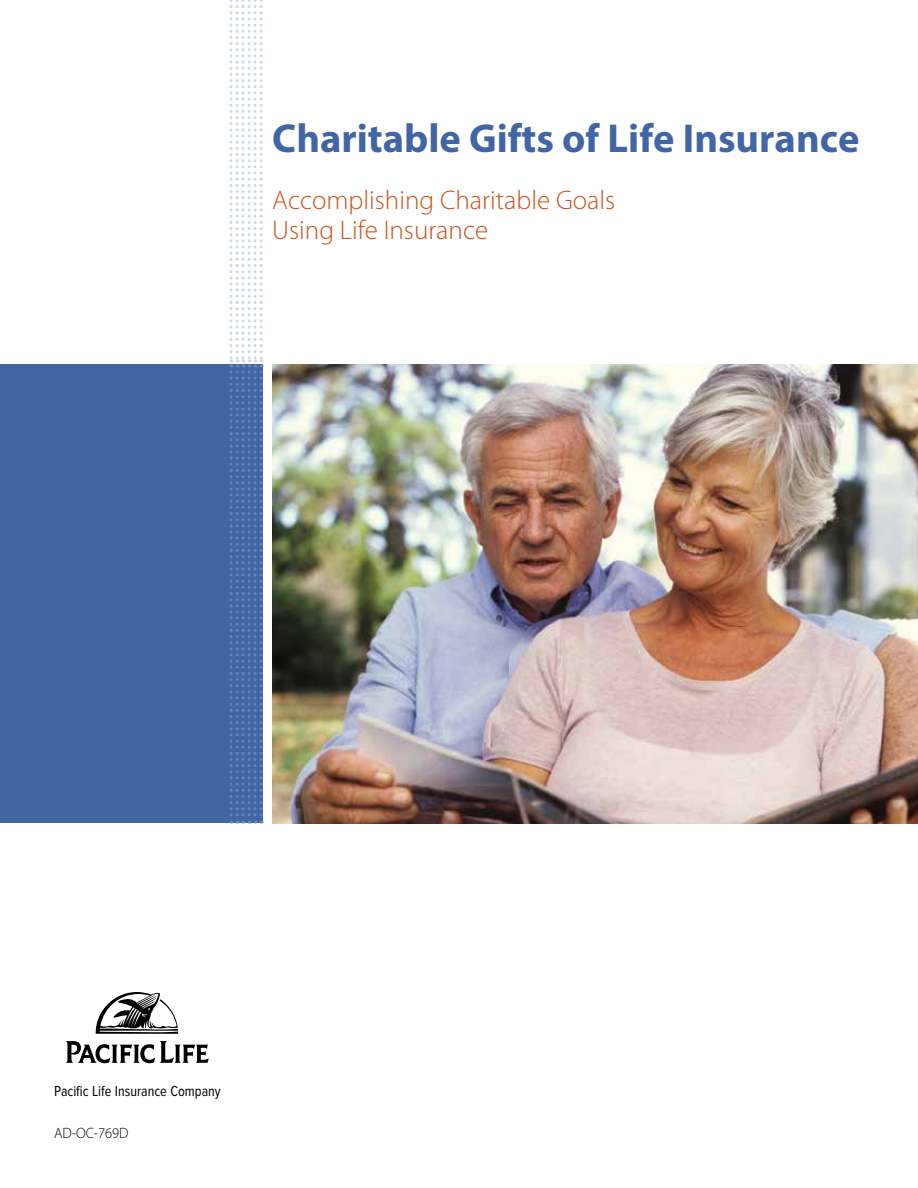
<style>
.page{position:relative;width:918px;height:1188px;background:#fff}
.page>*{position:absolute;margin:0;border:0;box-sizing:border-box;transform-origin:0 0}
.t1{font:700 40.5px "Myriad Pro";color:#4165a5}
.t2{font:300 27px/30px "Myriad Pro";color:#c9551d}
.t3{font:15px "Proxima Nova Cond";color:#000;scale:.96 1}
.t4{font:300 15px "Myriad Pro";color:#000;scale:.96 1}
</style>
<div class="page">
<img style="left:272px;top:364px;width:646px;height:459px">
<div style="left:0;top:364px;width:263px;height:459px;background:#4165a5"></div>
<svg style="left:230px;top:0;width:33px;height:823px"></svg>
<svg style="left:66px;top:1041px;width:143px;height:22px"></svg>
<svg style="left:96px;top:992px;width:82px;height:42px"></svg>
<h1 class="t1" style="left:272px;top:112px;width:589px">Charitable Gifts of Life Insurance</h1>
<p class="t2" style="left:272px;top:185px;width:345px">Accomplishing Charitable Goals<br>Using Life Insurance</p>
<p class="t3" style="left:54px;top:1083px;width:175px">Pacific Life Insurance Company</p>
<p class="t4" style="left:54px;top:1124px;width:79px">AD-OC-769D</p>
</div>
